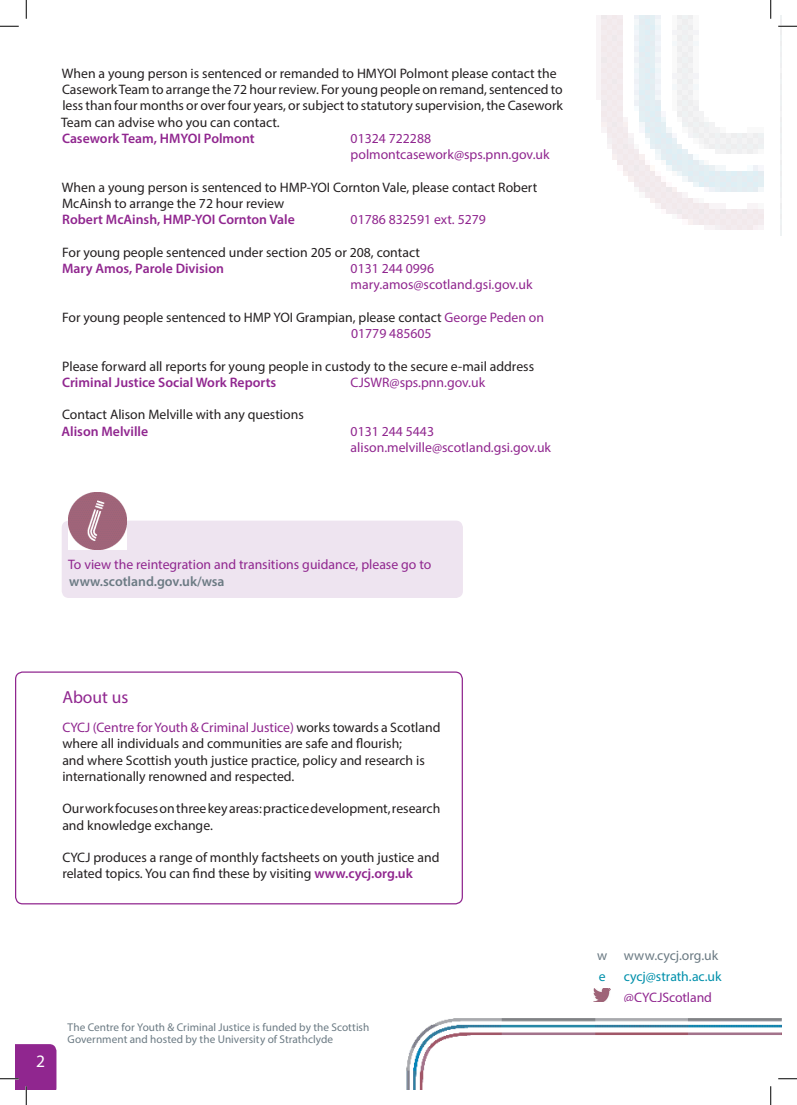
<style>
.page{position:relative;width:797px;height:1105px;background:#fff}
.page>*{position:absolute;margin:0;border:0;box-sizing:border-box;transform-origin:0 0}
.t1{font:17.5px "Myriad Pro";color:#90268f}
.t2{font:17.5px "Myriad Pro";color:#fff}
.t3{font:13.75px/16.2px "Myriad Pro";color:#231f20}
.t4{font:13.75px/16.2px "Myriad Pro";color:#90268f}
.t5{font:600 13.75px "Myriad Pro";color:#90268f}
.t6{font:600 13.75px "Myriad Pro";color:#6b7a83}
.t7{font:13.75px "Myriad Pro";letter-spacing:-.005em;color:#0090ab}
.t8{font:13.75px "Myriad Pro";letter-spacing:-.005em;color:#6b7a83}
.t9{font:11.25px/12.5px "Myriad Pro";letter-spacing:.005em;color:#6b7a83}
.s1{color:#90268f}
.s2{font-weight:600;color:#90268f}
</style>
<div class="page">
<img style="left:596px;top:16px;width:185px;height:219px">
<img style="left:593px;top:988px;width:17px;height:14px">
<img style="left:406px;top:1018px;width:375px;height:71px">
<div style="left:62px;top:521px;width:401px;height:77px;background:#eee4f0;border-radius:7px"></div>
<img style="left:69px;top:492px;width:57px;height:58px">
<div style="left:16px;top:671px;width:447px;height:233px;border:1px solid #90268f;border-radius:7px"></div>
<svg style="left:0;top:25px;width:19px;height:2px"></svg>
<svg style="left:778px;top:25px;width:19px;height:2px"></svg>
<svg style="left:778px;top:1078px;width:19px;height:1px"></svg>
<svg style="left:25px;top:0;width:2px;height:19px"></svg>
<svg style="left:0;top:1044px;width:56px;height:61px"></svg>
<svg style="left:770px;top:0;width:1px;height:19px"></svg>
<svg style="left:770px;top:1086px;width:1px;height:19px"></svg>
<p class="t3" style="left:61px;top:65px;width:503px">When a young person is sentenced or remanded to HMYOI Polmont please contact the Casework Team to arrange the 72 hour review. For young people on remand, sentenced to less than four months or over four years, or subject to statutory supervision, the Casework Team can advise who you can contact.</p>
<p class="t5" style="left:62px;top:130px;width:194px">Casework Team, HMYOI Polmont</p>
<p class="t4" style="left:350px;top:130px;width:200px">01324 722288 polmontcasework@sps.pnn.gov.uk</p>
<p class="t3" style="left:62px;top:179px;width:477px">When a young person is sentenced to HMP-YOI Cornton Vale, please contact Robert<br>McAinsh to arrange the 72 hour review</p>
<p class="t5" style="left:62px;top:211px;width:234px">Robert McAinsh, HMP-YOI Cornton Vale</p>
<p class="t4" style="left:350px;top:211px;width:137px">01786 832591 ext. 5279</p>
<p class="t3" style="left:62px;top:244px;width:359px">For young people sentenced under section 205 or 208, contact</p>
<p class="t5" style="left:62px;top:260px;width:163px">Mary Amos, Parole Division</p>
<p class="t4" style="left:350px;top:260px;width:183px">0131 244 0996 mary.amos@scotland.gsi.gov.uk</p>
<p class="t3" style="left:351px;top:309px;width:194px;text-indent:-289px">For young people sentenced to HMP YOI Grampian, please contact <span class="s1">George Peden on<br>01779 485605</span></p>
<p class="t3" style="left:62px;top:358px;width:473px">Please forward all reports for young people in custody to the secure e-mail address</p>
<p class="t5" style="left:62px;top:373px;width:216px">Criminal Justice Social Work Reports</p>
<p class="t4" style="left:350px;top:374px;width:136px">CJSWR@sps.pnn.gov.uk</p>
<p class="t3" style="left:62px;top:406px;width:243px">Contact Alison Melville with any questions</p>
<p class="t5" style="left:61px;top:422px;width:88px">Alison Melville</p>
<p class="t4" style="left:350px;top:423px;width:202px">0131 244 5443 alison.melville@scotland.gsi.gov.uk</p>
<p class="t4" style="left:68px;top:556px;width:365px">To view the reintegration and transitions guidance, please go to</p>
<p class="t6" style="left:69px;top:572px;width:157px">www.scotland.gov.uk/wsa</p>
<p class="t1" style="left:62px;top:687px;width:67px">About us</p>
<p class="t3" style="left:62px;top:719px;width:379px"><span class="s1">CYCJ (Centre for Youth &amp; Criminal Justice)</span> works towards a Scotland where all individuals and communities are safe and flourish;<br>and where Scottish youth justice practice, policy and research is internationally renowned and respected.</p>
<p class="t3" style="left:62px;top:800px;width:379px">Our work focuses on three key areas: practice development, research and knowledge exchange.</p>
<p class="t3" style="left:62px;top:849px;width:378px">CYCJ produces a range of monthly factsheets on youth justice and related topics. You can find these by visiting <span class="s2">www.cycj.org.uk</span></p>
<p class="t2" style="left:36px;top:1050px;width:10px">2</p>
<p class="t9" style="left:68px;top:1020px;width:303px">The Centre for Youth &amp; Criminal Justice is funded by the Scottish<br>Government and hosted by the University of Strathclyde</p>
<p class="t8" style="left:597px;top:946px;width:123px">w www.cycj.org.uk</p>
<p class="t7" style="left:599px;top:968px;width:8px">e</p>
<p class="t7" style="left:624px;top:968px;width:99px">cycj@strath.ac.uk</p>
<p class="t4" style="left:624px;top:989px;width:90px">@CYCJScotland</p>
</div>
